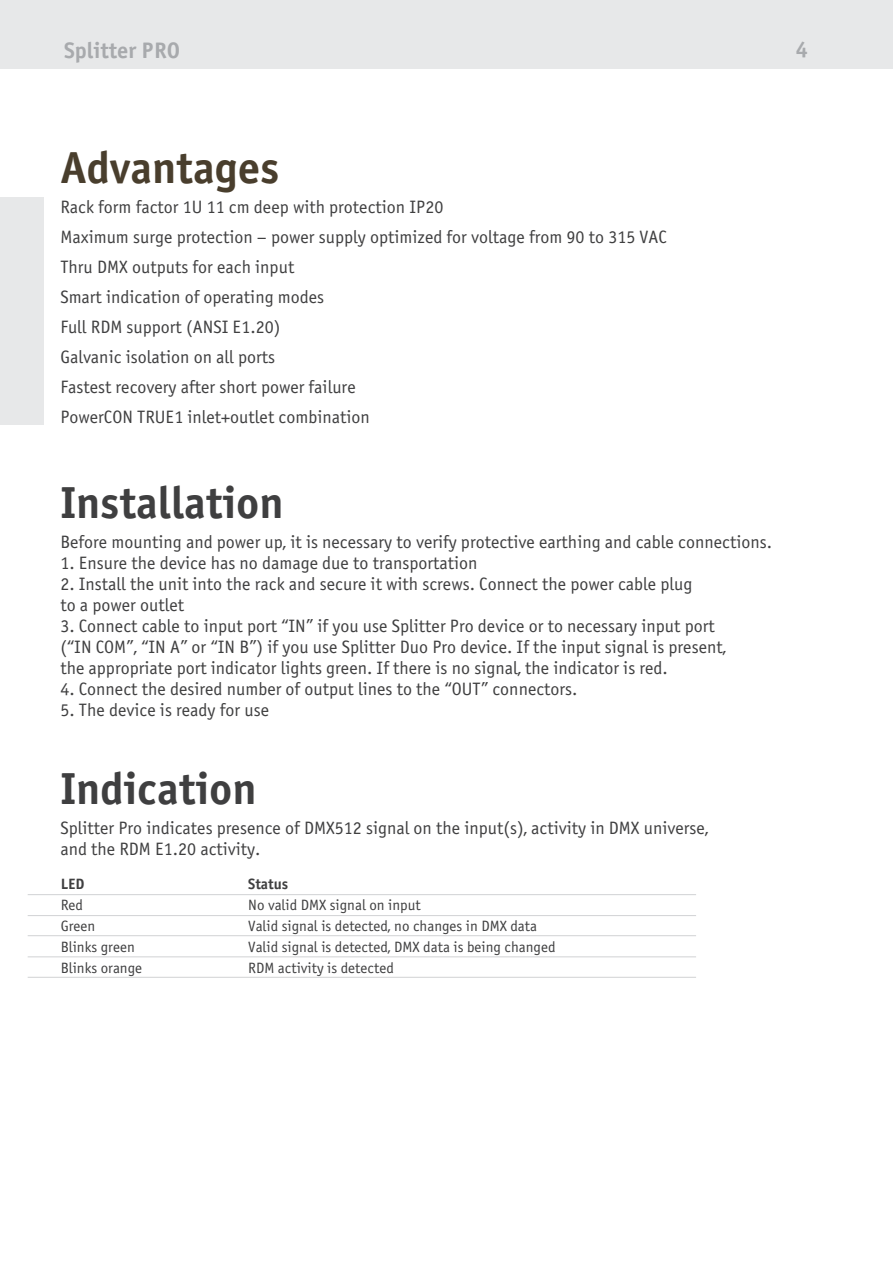
<style>
.page{position:relative;width:893px;height:1263px;background:#fff}
.page>*{position:absolute;margin:0;border:0;box-sizing:border-box;transform-origin:0 0}
.t1{font:700 45px "Officina Sans C";color:#3f3f40}
.t2{font:700 45px "Officina Sans C";color:#493e2d}
.t3{font:700 22.5px "Officina Sans C";color:#a8aaad}
.t4{font:18px/30px "Officina Sans C";color:#3f3f40}
.t5{font:15px/21px "Officina Sans C";color:#3f3f40}
.t6{font:700 15px "Officina Sans C";color:#3f3f40}
</style>
<div class="page">
<div style="left:0;top:197px;width:44px;height:228px;background:#e7e8e9"></div>
<div style="left:0;top:0;width:893px;height:68px;background:#e7e8e9"></div>
<hr style="left:28px;top:894px;width:668px;height:1px;background:#d1d2d4">
<hr style="left:28px;top:935px;width:668px;height:1px;background:#d1d2d4">
<hr style="left:28px;top:977px;width:668px;height:1px;background:#d1d2d4">
<hr style="left:28px;top:915px;width:668px;height:1px;background:#d1d2d4">
<hr style="left:28px;top:956px;width:668px;height:1px;background:#d1d2d4">
<p class="t3" style="left:64px;top:38px;width:118px">Splitter PRO</p>
<p class="t3" style="left:795px;top:37px;width:14px">4</p>
<h1 class="t2" style="left:60px;top:142px;width:221px">Advantages</h1>
<p class="t4" style="left:60px;top:192px;width:608px">Rack form factor 1U 11 cm deep with protection IP20<br>Maximum surge protection – power supply optimized for voltage from 90 to 315 VAC Thru DMX outputs for each input<br>Smart indication of operating modes<br>Full RDM support (ANSI E1.20)<br>Galvanic isolation on all ports<br>Fastest recovery after short power failure<br>PowerCON TRUE1 inlet+outlet combination</p>
<h1 class="t1" style="left:60px;top:477px;width:225px">Installation</h1>
<p class="t4" style="left:60px;top:527px;width:713px">Before mounting and power up, it is necessary to verify protective earthing and cable connections.</p>
<p class="t4" style="left:60px;top:548px;width:419px">1. Ensure the device has no damage due to transportation</p>
<p class="t4" style="left:60px;top:574px;width:634px;line-height:21px">2. Install the unit into the rack and secure it with screws. Connect the power cable plug to a power outlet</p>
<p class="t4" style="left:60px;top:616px;width:667px;line-height:21px">3. Connect cable to input port “IN” if you use Splitter Pro device or to necessary input port (“IN COM”, “IN A” or “IN B”) if you use Splitter Duo Pro device. If the input signal is present, the appropriate port indicator lights green. If there is no signal, the indicator is red.</p>
<p class="t4" style="left:60px;top:674px;width:519px">4. Connect the desired number of output lines to the “OUT” connectors.</p>
<p class="t4" style="left:60px;top:695px;width:210px">5. The device is ready for use</p>
<h1 class="t1" style="left:60px;top:763px;width:198px">Indication</h1>
<p class="t4" style="left:60px;top:818px;width:649px;line-height:21px">Splitter Pro indicates presence of DMX512 signal on the input(s), activity in DMX universe, and the RDM E1.20 activity.</p>
<p class="t6" style="left:61px;top:876px;width:25px">LED</p>
<p class="t5" style="left:61px;top:895px;width:83px">Red<br>Green<br>Blinks green<br>Blinks orange</p>
<p class="t6" style="left:248px;top:876px;width:41px">Status</p>
<p class="t5" style="left:248px;top:895px;width:309px">No valid DMX signal on input<br>Valid signal is detected, no changes in DMX data Valid signal is detected, DMX data is being changed RDM activity is detected</p>
</div>
